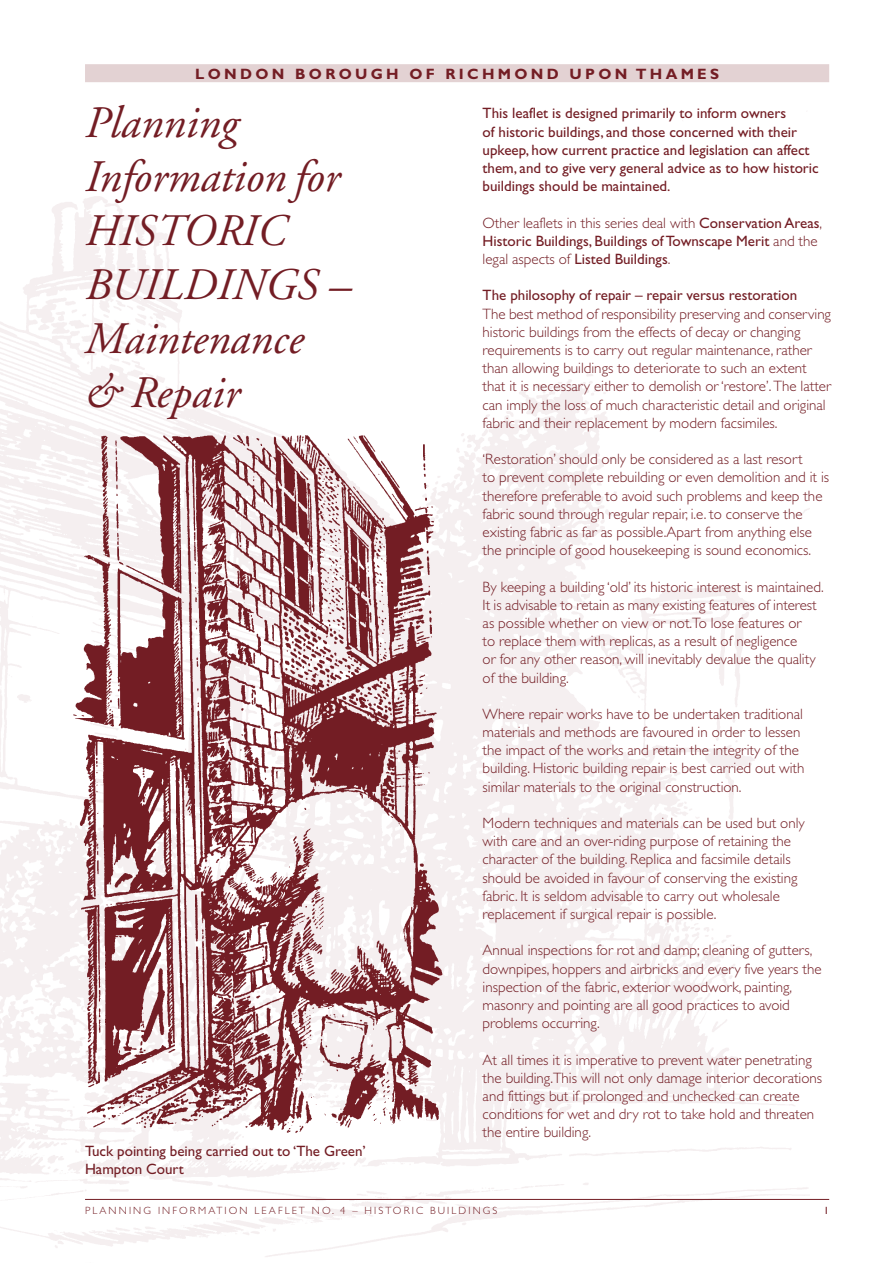
<style>
.page{position:relative;width:893px;height:1263px;background:#fff}
.page>*{position:absolute;margin:0;border:0;box-sizing:border-box;transform-origin:0 0}
.t1{font:italic 45px/54px "Adobe Garamond";color:#731d24}
.t2{font:300 15px/18.1px "Gill Sans";color:#731d24}
.t3{font:15px/18.1px "Gill Sans";color:#731d24}
.t4{font:700 15px "Gill Sans";letter-spacing:.22em;color:#731d24}
.t5{font:300 10.5px "Gill Sans";letter-spacing:.2em;color:#731d24}
.t6{font:10.5px "Gill Sans";color:#731d24}
.s1{font-weight:300}
</style>
<div class="page">
<hr style="left:85px;top:1199px;width:744px;height:1px;background:#731d24">
<img style="left:62px;top:425px;width:389px;height:727px">
<div style="left:85px;top:64px;width:744px;height:18px;background:#e3d2d3"></div>
<p class="t4" style="left:195px;top:68px;width:525px">LONDON BOROUGH OF RICHMOND UPON THAMES</p>
<h1 class="t1" style="left:85px;top:100px;width:268px">Planning<br>Information for<br>HISTORIC<br>BUILDINGS –<br>Maintenance<br>&amp; Repair</h1>
<p class="t3" style="left:85px;top:1143px;width:282px">Tuck pointing being carried out to ‘The Green’<br>Hampton Court</p>
<p class="t3" style="left:483px;top:106px;width:338px">This leaflet is designed primarily to inform owners<br>of historic buildings, and those concerned with their upkeep, how current practice and legislation can affect them, and to give very general advice as to how historic buildings should be maintained.</p>
<p class="t3" style="left:483px;top:215px;width:341px"><span class="s1">Other leaflets in this series deal with</span> Conservation Areas<span class="s1">,<br></span>Historic Buildings, Buildings of Townscape Merit <span class="s1">and the legal aspects of</span> Listed Buildings<span class="s1">.</span></p>
<p class="t3" style="left:483px;top:288px;width:316px">The philosophy of repair – repair versus restoration</p>
<p class="t2" style="left:483px;top:306px;width:350px">The best method of responsibility preserving and conserving historic buildings from the effects of decay or changing requirements is to carry out regular maintenance, rather than allowing buildings to deteriorate to such an extent that it is necessary either to demolish or ‘restore’. The latter can imply the loss of much characteristic detail and original fabric and their replacement by modern facsimiles.</p>
<p class="t2" style="left:483px;top:451px;width:348px">‘Restoration’ should only be considered as a last resort<br>to prevent complete rebuilding or even demolition and it is therefore preferable to avoid such problems and keep the fabric sound through regular repair, i.e. to conserve the existing fabric as far as possible.Apart from anything else the principle of good housekeeping is sound economics.</p>
<p class="t2" style="left:483px;top:579px;width:342px">By keeping a building ‘old’ its historic interest is maintained.<br>It is advisable to retain as many existing features of interest as possible whether on view or not.To lose features or<br>to replace them with replicas, as a result of negligence<br>or for any other reason, will inevitably devalue the quality of the building.</p>
<p class="t2" style="left:483px;top:706px;width:323px">Where repair works have to be undertaken traditional materials and methods are favoured in order to lessen the impact of the works and retain the integrity of the building. Historic building repair is best carried out with similar materials to the original construction.</p>
<p class="t2" style="left:483px;top:815px;width:324px">Modern techniques and materials can be used but only with care and an over-riding purpose of retaining the character of the building. Replica and facsimile details should be avoided in favour of conserving the existing fabric. It is seldom advisable to carry out wholesale replacement if surgical repair is possible.</p>
<p class="t2" style="left:483px;top:943px;width:340px">Annual inspections for rot and damp; cleaning of gutters, downpipes, hoppers and airbricks and every five years the inspection of the fabric, exterior woodwork, painting, masonry and pointing are all good practices to avoid problems occurring.</p>
<p class="t2" style="left:483px;top:1052px;width:341px">At all times it is imperative to prevent water penetrating the building.This will not only damage interior decorations and fittings but if prolonged and unchecked can create conditions for wet and dry rot to take hold and threaten the entire building.</p>
<p class="t5" style="left:85px;top:1207px;width:414px">PLANNING INFORMATION LEAFLET NO. 4 – HISTORIC BUILDINGS</p>
<p class="t6" style="left:824px;top:1207px;width:7px">1</p>
</div>
